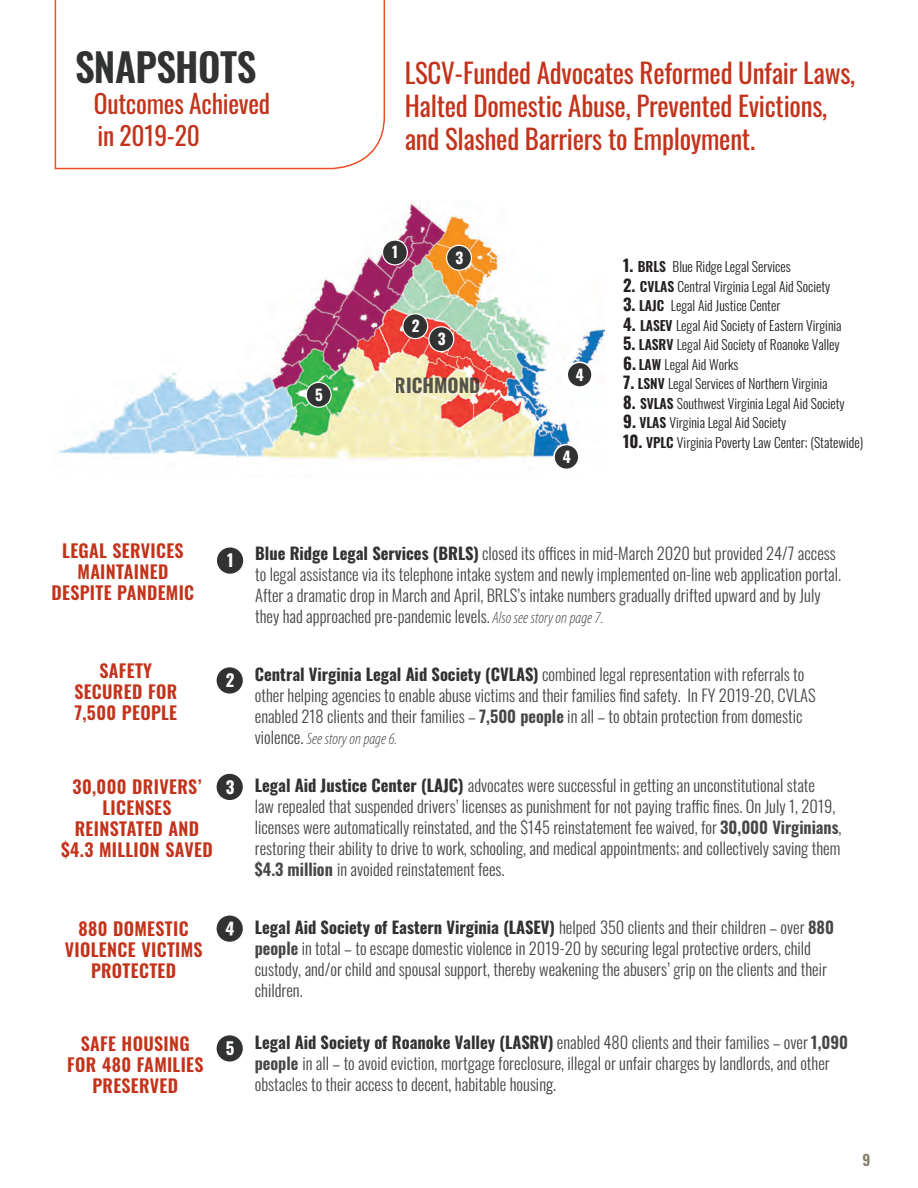
<style>
.page{position:relative;width:918px;height:1188px;background:#fff}
.page>*{position:absolute;margin:0;border:0;box-sizing:border-box;transform-origin:0 0}
.Header_intro_nested{font:600 39px "Oswald";letter-spacing:-.015em;color:#313232}
.Header_intro_nested-2{font:27px/33px "Oswald";letter-spacing:-.01em;color:#c3331b}
.Header_intro_nested-3{font:25.5px/31.5px "Oswald";letter-spacing:-.01em;color:#c3331b}
.t1{font:700 18.9px "Oswald";color:#313232}
.Header_case_study{font:600 18px/21px "Oswald";letter-spacing:.02em;color:#c3331b;text-align:center}
.body_justified{font:700 16.95px "Oswald";color:#fff}
.body_sans{font:300 16.5px/21px "Oswald";color:#454647}
.body_justified-2{font:700 15.3px "Oswald";color:#fff}
.t2{font:600 15px "Oswald";color:#88806b}
.body_justified-3{font:300 13.5px "Oswald";color:#231f20}
.s1{font-weight:700;font-size:16.5px}
.s2{font-weight:600}
.s3{font-weight:700;color:#313232}
.s4{font-family:"Myriad Pro";font-style:italic;font-stretch:condensed}
.s5{color:#313232}
</style>
<div class="page">
<svg style="left:54px;top:0;width:332px;height:170px"></svg>
<div style="left:216px;top:773px;width:27px;height:28px;background:#313232;border-radius:50%"></div>
<div style="left:215px;top:773px;width:29px;height:28px;border:1px solid #fff;border-radius:50%"></div>
<div style="left:216px;top:1035px;width:27px;height:27px;background:#313232;border-radius:50%"></div>
<div style="left:215px;top:1034px;width:29px;height:29px;border:1px solid #fff;border-radius:50%"></div>
<div style="left:216px;top:547px;width:28px;height:27px;background:#313232;border-radius:50%"></div>
<div style="left:216px;top:546px;width:29px;height:29px;border:1px solid #fff;border-radius:50%"></div>
<div style="left:216px;top:667px;width:27px;height:27px;background:#313232;border-radius:50%"></div>
<div style="left:215px;top:666px;width:29px;height:29px;border:1px solid #fff;border-radius:50%"></div>
<img style="left:58px;top:201px;width:548px;height:260px">
<div style="left:306px;top:382px;width:25px;height:25px;background:#313232;border-radius:50%"></div>
<div style="left:306px;top:382px;width:26px;height:26px;border:1px solid #fff;border-radius:50%"></div>
<div style="left:554px;top:445px;width:25px;height:24px;background:#313232;border-radius:50%"></div>
<div style="left:553px;top:444px;width:27px;height:26px;border:2px solid #fff;border-radius:50%"></div>
<div style="left:429px;top:327px;width:25px;height:25px;background:#313232;border-radius:50%"></div>
<div style="left:428px;top:326px;width:26px;height:26px;border:1px solid #fff;border-radius:50%"></div>
<div style="left:447px;top:245px;width:24px;height:25px;background:#313232;border-radius:50%"></div>
<div style="left:446px;top:245px;width:26px;height:26px;border:1px solid #fff;border-radius:50%"></div>
<div style="left:567px;top:362px;width:25px;height:25px;background:#313232;border-radius:50%"></div>
<div style="left:566px;top:361px;width:27px;height:27px;border:2px solid #fff;border-radius:50%"></div>
<div style="left:383px;top:240px;width:24px;height:25px;background:#313232;border-radius:50%"></div>
<div style="left:382px;top:239px;width:26px;height:27px;border:1px solid #fff;border-radius:50%"></div>
<div style="left:403px;top:314px;width:25px;height:25px;background:#313232;border-radius:50%"></div>
<div style="left:402px;top:313px;width:26px;height:26px;border:1px solid #fff;border-radius:50%"></div>
<svg style="left:216px;top:915px;width:27px;height:27px"></svg>
<p class="Header_intro_nested" style="left:75px;top:32px;width:183px">SNAPSHOTS</p>
<p class="Header_intro_nested-3" style="left:94px;top:86px;width:178px">Outcomes Achieved in 2019-20</p>
<p class="body_justified-2" style="left:315px;top:381px;width:9px">5</p>
<p class="Header_intro_nested-2" style="left:405px;top:54px;width:452px">LSCV-Funded Advocates Reformed Unfair Laws,<br>Halted Domestic Abuse, Prevented Evictions, and Slashed Barriers to Employment.</p>
<p class="body_justified-2" style="left:392px;top:239px;width:7px">1</p>
<p class="body_justified-2" style="left:455px;top:244px;width:9px">3</p>
<p class="body_justified-2" style="left:412px;top:312px;width:9px">2</p>
<p class="body_justified-2" style="left:438px;top:325px;width:9px">3</p>
<p class="t1" style="left:395px;top:369px;width:87px">RICHMOND</p>
<p class="body_justified-2" style="left:576px;top:361px;width:9px">4</p>
<p class="body_justified-2" style="left:563px;top:443px;width:9px">4</p>
<p class="body_justified-3" style="left:623px;top:255px;width:169px"><span class="s1">1.</span> <span class="s2">BRLS</span> Blue Ridge Legal Services</p>
<p class="body_justified-3" style="left:623px;top:274px;width:209px"><span class="s1">2.</span> <span class="s2">CVLAS</span> Central Virginia Legal Aid Society</p>
<p class="body_justified-3" style="left:623px;top:294px;width:159px"><span class="s1">3.</span> <span class="s2">LAJC</span> Legal Aid Justice Center</p>
<p class="body_justified-3" style="left:623px;top:313px;width:220px"><span class="s1">4.</span> <span class="s2">LASEV</span> Legal Aid Society of Eastern Virginia</p>
<p class="body_justified-3" style="left:623px;top:333px;width:218px"><span class="s1">5.</span> <span class="s2">LASRV</span> Legal Aid Society of Roanoke Valley</p>
<p class="body_justified-3" style="left:623px;top:352px;width:117px"><span class="s1">6.</span> <span class="s2">LAW</span> Legal Aid Works</p>
<p class="body_justified-3" style="left:623px;top:372px;width:206px"><span class="s1">7.</span> <span class="s2">LSNV</span> Legal Services of Northern Virginia</p>
<p class="body_justified-3" style="left:623px;top:391px;width:223px"><span class="s1">8.</span> <span class="s2">SVLAS</span> Southwest Virginia Legal Aid Society</p>
<p class="body_justified-3" style="left:623px;top:411px;width:165px"><span class="s1">9.</span> <span class="s2">VLAS</span> Virginia Legal Aid Society</p>
<p class="body_justified-3" style="left:623px;top:430px;width:242px"><span class="s1">10.</span> <span class="s2">VPLC</span> Virginia Poverty Law Center; (Statewide)</p>
<p class="Header_case_study" style="left:52px;top:538px;width:144px">LEGAL SERVICES<br>MAINTAINED<br>DESPITE PANDEMIC</p>
<p class="body_justified" style="left:227px;top:545px;width:8px">1</p>
<p class="Header_case_study" style="left:74px;top:659px;width:104px">SAFETY<br>SECURED FOR<br>7,500 PEOPLE</p>
<p class="body_justified" style="left:226px;top:665px;width:10px">2</p>
<p class="Header_case_study" style="left:61px;top:774px;width:153px">30,000 DRIVERS’<br>LICENSES<br>REINSTATED AND $4.3 MILLION SAVED</p>
<p class="body_justified" style="left:226px;top:772px;width:10px">3</p>
<p class="Header_case_study" style="left:65px;top:916px;width:139px">880 DOMESTIC<br>VIOLENCE VICTIMS<br>PROTECTED</p>
<p class="Header_case_study" style="left:67px;top:1031px;width:138px">SAFE HOUSING<br>FOR 480 FAMILIES<br>PRESERVED</p>
<p class="body_justified" style="left:226px;top:1033px;width:10px">5</p>
<p class="body_sans" style="left:255px;top:542px;width:587px"><span class="s3">Blue Ridge Legal Services (BRLS)</span> closed its offices in mid-March 2020 but provided 24/7 access to legal assistance via its telephone intake system and newly implemented on-line web application portal.<br>After a dramatic drop in March and April, BRLS’s intake numbers gradually drifted upward and by July they had approached pre-pandemic levels. <span class="s4">Also see story on page 7.</span></p>
<p class="body_sans" style="left:255px;top:662px;width:562px"><span class="s3">Central Virginia Legal Aid Society (CVLAS)</span> combined legal representation with referrals to other helping agencies to enable abuse victims and their families find safety. In FY 2019-20, CVLAS enabled 218 clients and their families – <span class="s2">7,500 people</span> in all – to obtain protection from domestic violence. <span class="s4">See story on page 6.</span></p>
<p class="body_sans" style="left:255px;top:773px;width:588px"><span class="s3">Legal Aid Justice Center (LAJC)</span> advocates were successful in getting an unconstitutional state<br>law repealed that suspended drivers’ licenses as punishment for not paying traffic fines. On July 1, 2019, licenses were automatically reinstated, and the $145 reinstatement fee waived, for <span class="s2">30,000 Virginians</span>, restoring their ability to drive to work, schooling, and medical appointments; and collectively saving them <span class="s2">$4.3 million</span> in avoided reinstatement fees.</p>
<p class="body_sans" style="left:255px;top:915px;width:581px"><span class="s3">Legal Aid Society of Eastern Virginia (LASEV)</span> helped 350 clients and their children – over <span class="s2">880 people</span> in total – to escape domestic violence in 2019-20 by securing legal protective orders, child custody, and/or child and spousal support, thereby weakening the abusers’ grip on the clients and their children.</p>
<p class="body_sans" style="left:255px;top:1030px;width:595px"><span class="s3">Legal Aid Society of Roanoke Valley (LASRV)</span> enabled 480 clients and their families – over <span class="s2">1,090 people</span> in all – to avoid eviction, mortgage foreclosure, illegal or unfair charges by landlords, and other obstacles to their access to decent, habitable housin<span class="s5">g.</span></p>
<p class="t2" style="left:863px;top:1146px;width:9px">9</p>
</div>
